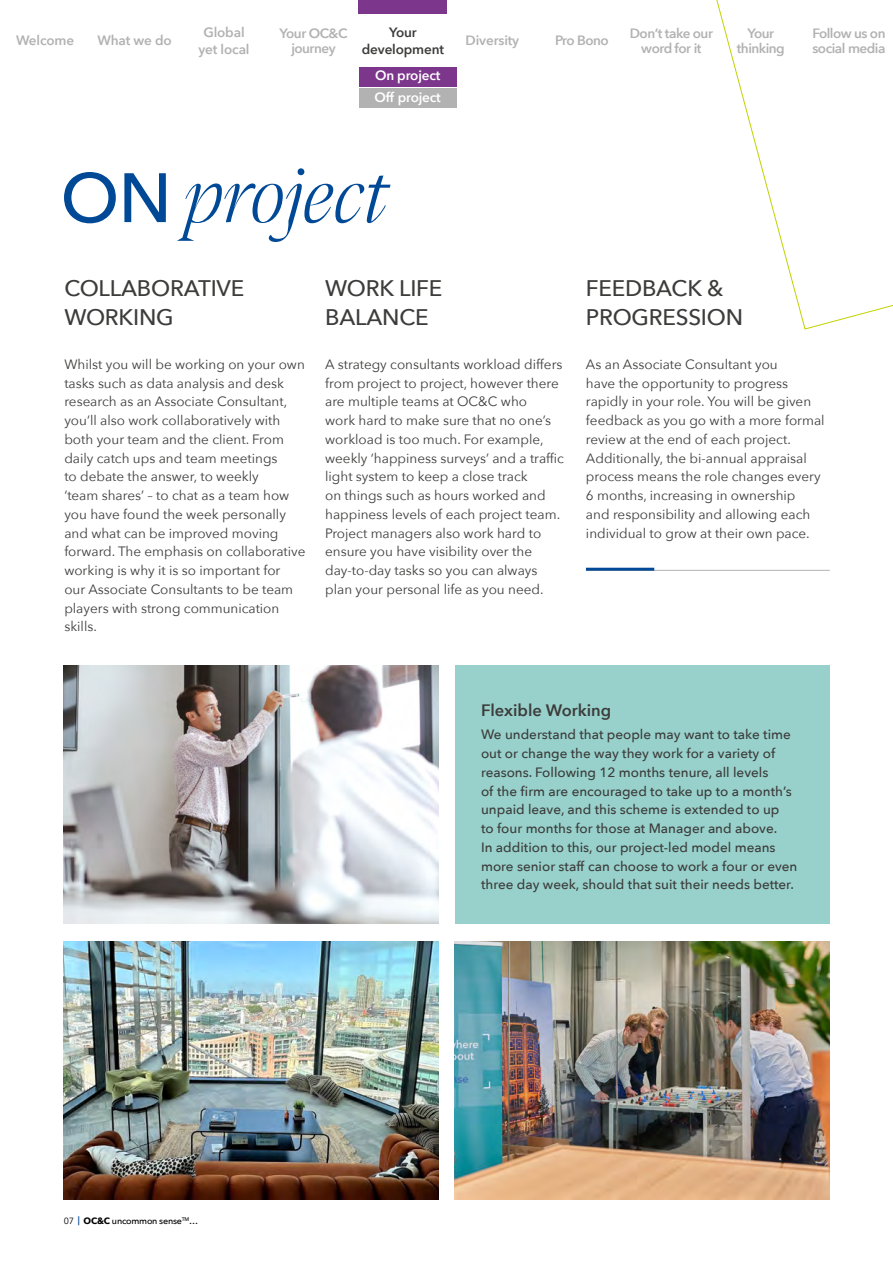
<style>
.page{position:relative;width:893px;height:1263px;background:#fff}
.page>*{position:absolute;margin:0;border:0;box-sizing:border-box;transform-origin:0 0}
.t1{font:italic 300 78px "Pensum Display";letter-spacing:-.01em;color:#004996}
.t2{font:500 22.5px/28.5px "Avenir Next";letter-spacing:-.01em;color:#3c3c3b}
.t3{font:600 16.5px "Avenir Next";color:#3c3c3b}
.t4{font:13.5px/18.8px "Avenir Next";color:#3c3c3b}
.t5{font:500 13.5px/18.8px "Avenir Next";color:#3c3c3b}
.t6{font:600 13.5px/15px "Avenir Next";letter-spacing:-.035em;color:#b3b2b2;text-align:center}
.t7{font:600 13.5px/16.5px "Avenir Next";letter-spacing:-.01em;color:#b3b2b2;text-align:center}
.t8{font:600 13.5px/21.5px "Avenir Next";letter-spacing:-.01em;color:#fff}
.t9{font:600 13.5px/16.5px "Avenir Next";letter-spacing:-.01em;color:#3c3c3b;text-align:center}
.t10{font:500 9px "Avenir Next";letter-spacing:-.025em;color:#000}
.s1{font-family:"Avenir Next";font-weight:500;font-style:normal;font-size:69px}
.s2{font-weight:400}
.s3{font-weight:700}
</style>
<div class="page">
<img style="left:64px;top:665px;width:374px;height:258px">
<img style="left:64px;top:941px;width:374px;height:258px">
<hr style="left:586px;top:570px;width:244px;height:1px;background:#b3b2b2">
<hr style="left:586px;top:568px;width:68px;height:3px;background:#004996">
<svg style="left:716px;top:0;width:177px;height:330px"></svg>
<div style="left:456px;top:665px;width:374px;height:258px;background:#98d1cb"></div>
<img style="left:455px;top:941px;width:374px;height:258px">
<div style="left:359px;top:0;width:88px;height:14px;background:#7c368b"></div>
<div style="left:359px;top:67px;width:98px;height:19px;background:#7c368b"></div>
<div style="left:359px;top:88px;width:98px;height:20px;background:#b3b2b2"></div>
<p class="t7" style="left:16px;top:32px;width:60px">Welcome</p>
<p class="t6" style="left:97px;top:33px;width:76px">What we do</p>
<p class="t7" style="left:199px;top:24px;width:53px">Global yet local</p>
<p class="t9" style="left:362px;top:24px;width:84px">Your development</p>
<p class="t7" style="left:466px;top:32px;width:55px">Diversity</p>
<p class="t6" style="left:280px;top:25px;width:69px">Your OC&amp;C journey</p>
<p class="t6" style="left:630px;top:25px;width:85px">Don’t take our word for it</p>
<p class="t6" style="left:737px;top:25px;width:49px">Your thinking</p>
<p class="t6" style="left:812px;top:25px;width:75px;text-align:left">Follow us on social media</p>
<p class="t6" style="left:555px;top:33px;width:55px">Pro Bono</p>
<p class="t8" style="left:375px;top:64px;width:68px">On project<br>Off project</p>
<h1 class="t1" style="left:61px;top:140px;width:329px"><span class="s1">ON</span> project</h1>
<h2 class="t2" style="left:64px;top:273px;width:181px">COLLABORATIVE<br>WORKING</h2>
<h2 class="t2" style="left:325px;top:273px;width:119px">WORK LIFE<br>BALANCE</h2>
<h2 class="t2" style="left:586px;top:273px;width:159px">FEEDBACK &amp;<br>PROGRESSION</h2>
<p class="t4" style="left:64px;top:354px;width:243px">Whilst you will be working on your own tasks such as data analysis and desk research as an Associate Consultant, you’ll also work collaboratively with both your team and the client. From daily catch ups and team meetings<br>to debate the answer, to weekly<br>‘team shares’ – to chat as a team how you have found the week personally and what can be improved moving forward. The emphasis on collaborative working is why it is so important for<br>our Associate Consultants to be team players with strong communication skills.</p>
<p class="t4" style="left:325px;top:354px;width:240px">A strategy consultants workload differs from project to project, however there are multiple teams at OC&amp;C who<br>work hard to make sure that no one’s workload is too much. For example, weekly ‘happiness surveys’ and a traffic light system to keep a close track<br>on things such as hours worked and happiness levels of each project team.<br>Project managers also work hard to ensure you have visibility over the day-to-day tasks so you can always plan your personal life as you need.</p>
<p class="t4" style="left:586px;top:354px;width:240px">As an Associate Consultant you<br>have the opportunity to progress rapidly in your role. You will be given feedback as you go with a more formal review at the end of each project.<br>Additionally, the bi-annual appraisal process means the role changes every 6 months, increasing in ownership<br>and responsibility and allowing each individual to grow at their own pace.</p>
<p class="t10" style="left:64px;top:1213px;width:136px"><span class="s2">07</span> <sup>|</sup> <span class="s3">OC&amp;C</span> uncommon sense<sup>TM</sup>…</p>
<p class="t3" style="left:481px;top:696px;width:132px">Flexible Working</p>
<p class="t5" style="left:481px;top:725px;width:318px">We understand that people may want to take time out or change the way they work for a variety of reasons. Following 12 months tenure, all levels<br>of the firm are encouraged to take up to a month’s unpaid leave, and this scheme is extended to up<br>to four months for those at Manager and above.<br>In addition to this, our project-led model means more senior staff can choose to work a four or even three day week, should that suit their needs better.</p>
</div>
